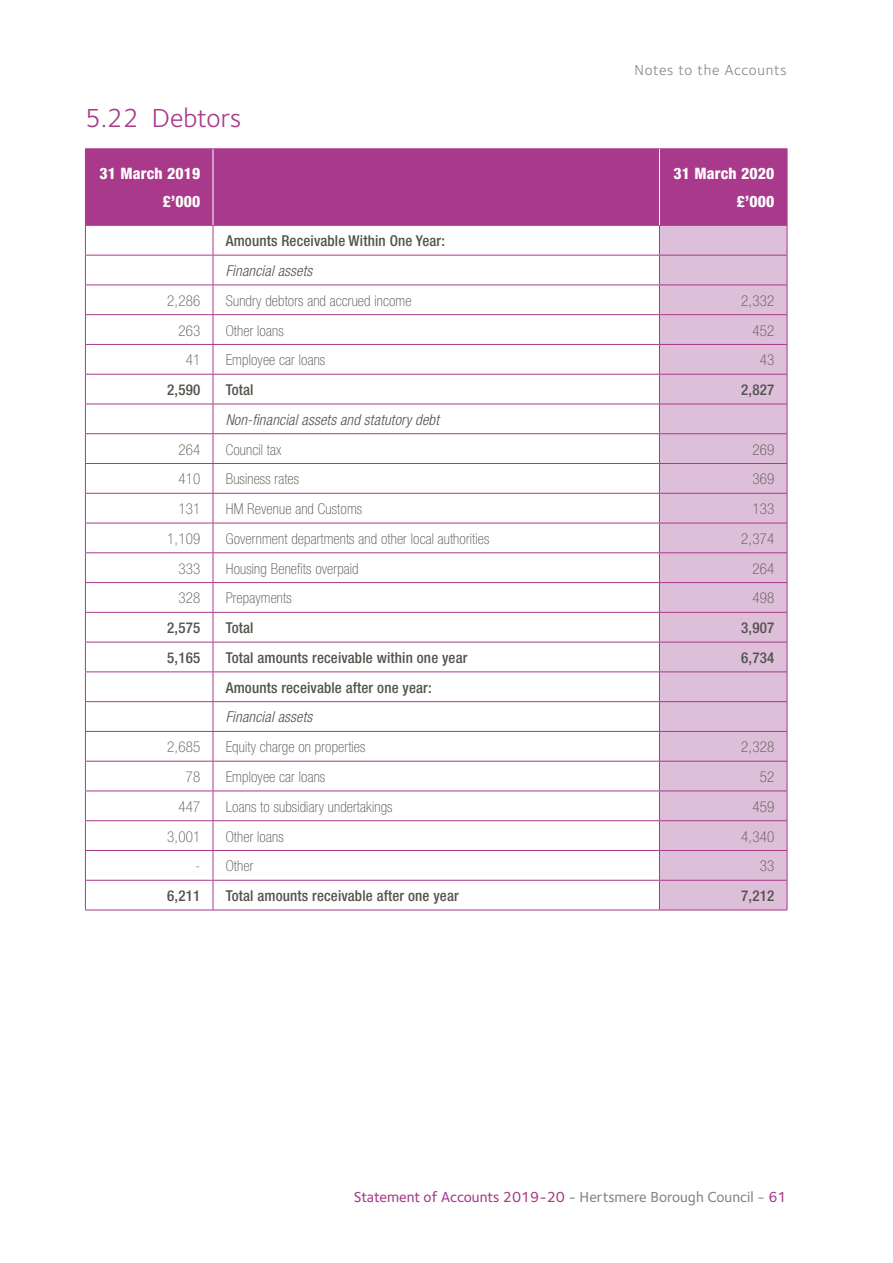
<style>
.page{position:relative;width:893px;height:1263px;background:#fff}
.page>*{position:absolute;margin:0;border:0;box-sizing:border-box;transform-origin:0 0}
.t1{font:27px "Foundry Sterling";color:#a9398a}
.t2{font:800 condensed 15.75px/28px "Helvetica Neue";letter-spacing:.01em;color:#fff;text-align:right}
.t3{font:100 condensed 15px "Helvetica Neue";letter-spacing:.01em;color:#53534d}
.t4{font:500 condensed 15px "Helvetica Neue";letter-spacing:.01em;color:#53534d}
.t5{font:italic 300 condensed 15px "Helvetica Neue";letter-spacing:.01em;color:#53534d}
.t6{font:500 15px "Foundry Sterling";color:#a9398a}
.t7{font:15px "Foundry Sterling";letter-spacing:.05em;color:#868688}
.s1{color:#868688}
</style>
<div class="page">
<div style="left:86px;top:149px;width:701px;height:76px;background:#a9398a"></div>
<svg style="left:86px;top:226px;width:127px;height:684px"></svg>
<svg style="left:214px;top:254px;width:445px;height:656px"></svg>
<div style="left:660px;top:226px;width:127px;height:684px;background:#debfd9"></div>
<hr style="left:85px;top:148px;width:128px;height:1px;background:#a9398a">
<hr style="left:85px;top:149px;width:1px;height:76px;background:#a9398a">
<hr style="left:213px;top:148px;width:446px;height:1px;background:#a9398a">
<hr style="left:659px;top:148px;width:128px;height:1px;background:#a9398a">
<hr style="left:787px;top:149px;width:1px;height:76px;background:#a9398a">
<hr style="left:85px;top:225px;width:128px;height:1px;background:#a9398a">
<hr style="left:213px;top:225px;width:446px;height:1px;background:#a9398a">
<hr style="left:659px;top:225px;width:128px;height:1px;background:#a9398a">
<hr style="left:85px;top:255px;width:128px;height:1px;background:#a9398a">
<hr style="left:213px;top:255px;width:446px;height:1px;background:#a9398a">
<hr style="left:659px;top:255px;width:128px;height:1px;background:#a9398a">
<hr style="left:85px;top:284px;width:128px;height:1px;background:#a9398a">
<hr style="left:213px;top:284px;width:446px;height:1px;background:#a9398a">
<hr style="left:659px;top:284px;width:128px;height:1px;background:#a9398a">
<hr style="left:85px;top:314px;width:128px;height:1px;background:#a9398a">
<hr style="left:213px;top:314px;width:446px;height:1px;background:#a9398a">
<hr style="left:659px;top:314px;width:128px;height:1px;background:#a9398a">
<hr style="left:85px;top:344px;width:128px;height:1px;background:#a9398a">
<hr style="left:213px;top:344px;width:446px;height:1px;background:#a9398a">
<hr style="left:659px;top:344px;width:128px;height:1px;background:#a9398a">
<hr style="left:85px;top:374px;width:128px;height:1px;background:#a9398a">
<hr style="left:213px;top:374px;width:446px;height:1px;background:#a9398a">
<hr style="left:659px;top:374px;width:128px;height:1px;background:#a9398a">
<hr style="left:85px;top:404px;width:128px;height:1px;background:#a9398a">
<hr style="left:213px;top:404px;width:446px;height:1px;background:#a9398a">
<hr style="left:659px;top:404px;width:128px;height:1px;background:#a9398a">
<hr style="left:85px;top:433px;width:128px;height:1px;background:#a9398a">
<hr style="left:213px;top:433px;width:446px;height:1px;background:#a9398a">
<hr style="left:659px;top:433px;width:128px;height:1px;background:#a9398a">
<hr style="left:85px;top:463px;width:128px;height:1px;background:#a9398a">
<hr style="left:213px;top:463px;width:446px;height:1px;background:#a9398a">
<hr style="left:659px;top:463px;width:128px;height:1px;background:#a9398a">
<hr style="left:85px;top:493px;width:128px;height:1px;background:#a9398a">
<hr style="left:213px;top:493px;width:446px;height:1px;background:#a9398a">
<hr style="left:659px;top:493px;width:128px;height:1px;background:#a9398a">
<hr style="left:85px;top:523px;width:128px;height:1px;background:#a9398a">
<hr style="left:213px;top:523px;width:446px;height:1px;background:#a9398a">
<hr style="left:659px;top:523px;width:128px;height:1px;background:#a9398a">
<hr style="left:85px;top:552px;width:128px;height:1px;background:#a9398a">
<hr style="left:213px;top:552px;width:446px;height:1px;background:#a9398a">
<hr style="left:659px;top:552px;width:128px;height:1px;background:#a9398a">
<hr style="left:85px;top:582px;width:128px;height:1px;background:#a9398a">
<hr style="left:213px;top:582px;width:446px;height:1px;background:#a9398a">
<hr style="left:659px;top:582px;width:128px;height:1px;background:#a9398a">
<hr style="left:85px;top:612px;width:128px;height:1px;background:#a9398a">
<hr style="left:213px;top:612px;width:446px;height:1px;background:#a9398a">
<hr style="left:659px;top:612px;width:128px;height:1px;background:#a9398a">
<hr style="left:85px;top:642px;width:128px;height:1px;background:#a9398a">
<hr style="left:213px;top:642px;width:446px;height:1px;background:#a9398a">
<hr style="left:659px;top:642px;width:128px;height:1px;background:#a9398a">
<hr style="left:85px;top:671px;width:128px;height:1px;background:#a9398a">
<hr style="left:213px;top:671px;width:446px;height:1px;background:#a9398a">
<hr style="left:659px;top:671px;width:128px;height:1px;background:#a9398a">
<hr style="left:85px;top:701px;width:128px;height:1px;background:#a9398a">
<hr style="left:213px;top:701px;width:446px;height:1px;background:#a9398a">
<hr style="left:659px;top:701px;width:128px;height:1px;background:#a9398a">
<hr style="left:85px;top:731px;width:128px;height:1px;background:#a9398a">
<hr style="left:213px;top:731px;width:446px;height:1px;background:#a9398a">
<hr style="left:659px;top:731px;width:128px;height:1px;background:#a9398a">
<hr style="left:85px;top:761px;width:128px;height:1px;background:#a9398a">
<hr style="left:213px;top:761px;width:446px;height:1px;background:#a9398a">
<hr style="left:659px;top:761px;width:128px;height:1px;background:#a9398a">
<hr style="left:85px;top:790px;width:128px;height:1px;background:#a9398a">
<hr style="left:213px;top:790px;width:446px;height:1px;background:#a9398a">
<hr style="left:659px;top:790px;width:128px;height:1px;background:#a9398a">
<hr style="left:85px;top:820px;width:128px;height:1px;background:#a9398a">
<hr style="left:213px;top:820px;width:446px;height:1px;background:#a9398a">
<hr style="left:659px;top:820px;width:128px;height:1px;background:#a9398a">
<hr style="left:85px;top:850px;width:128px;height:1px;background:#a9398a">
<hr style="left:213px;top:850px;width:446px;height:1px;background:#a9398a">
<hr style="left:659px;top:850px;width:128px;height:1px;background:#a9398a">
<hr style="left:85px;top:880px;width:128px;height:1px;background:#a9398a">
<svg style="left:85px;top:226px;width:1px;height:684px"></svg>
<hr style="left:213px;top:880px;width:446px;height:1px;background:#a9398a">
<svg style="left:213px;top:226px;width:1px;height:684px"></svg>
<hr style="left:659px;top:880px;width:128px;height:1px;background:#a9398a">
<svg style="left:659px;top:226px;width:1px;height:684px"></svg>
<svg style="left:787px;top:226px;width:1px;height:684px"></svg>
<hr style="left:85px;top:910px;width:128px;height:1px;background:#a9398a">
<hr style="left:213px;top:910px;width:446px;height:1px;background:#a9398a">
<hr style="left:659px;top:910px;width:128px;height:1px;background:#a9398a">
<hr style="left:213px;top:149px;width:1px;height:76px;background:#fff">
<hr style="left:659px;top:149px;width:1px;height:76px;background:#fff">
<p class="t7" style="left:634px;top:62px;width:154px">Notes to the Accounts</p>
<h1 class="t1" style="left:85px;top:103px;width:158px">5.22 Debtors</h1>
<p class="t2" style="left:99px;top:159px;width:102px">31 March 2019 £’000</p>
<p class="t2" style="left:673px;top:159px;width:102px">31 March 2020 £’000</p>
<p class="t4" style="left:226px;top:232px;width:221px">Amounts Receivable Within One Year:</p>
<p class="t5" style="left:226px;top:262px;width:88px">Financial assets</p>
<p class="t3" style="left:167px;top:292px;width:34px">2,286</p>
<p class="t3" style="left:226px;top:292px;width:187px">Sundry debtors and accrued income</p>
<p class="t3" style="left:741px;top:292px;width:34px">2,332</p>
<p class="t3" style="left:178px;top:322px;width:23px">263</p>
<p class="t3" style="left:226px;top:322px;width:59px">Other loans</p>
<p class="t3" style="left:752px;top:322px;width:23px">452</p>
<p class="t3" style="left:186px;top:352px;width:16px">41</p>
<p class="t3" style="left:226px;top:352px;width:101px">Employee car loans</p>
<p class="t3" style="left:760px;top:352px;width:16px">43</p>
<p class="t4" style="left:167px;top:381px;width:34px">2,590</p>
<p class="t4" style="left:226px;top:381px;width:29px">Total</p>
<p class="t4" style="left:741px;top:381px;width:34px">2,827</p>
<p class="t5" style="left:226px;top:411px;width:215px">Non-financial assets and statutory debt</p>
<p class="t3" style="left:178px;top:441px;width:23px">264</p>
<p class="t3" style="left:226px;top:441px;width:57px">Council tax</p>
<p class="t3" style="left:752px;top:441px;width:23px">269</p>
<p class="t3" style="left:178px;top:471px;width:23px">410</p>
<p class="t3" style="left:226px;top:471px;width:75px">Business rates</p>
<p class="t3" style="left:752px;top:471px;width:23px">369</p>
<p class="t3" style="left:178px;top:500px;width:23px">131</p>
<p class="t3" style="left:226px;top:500px;width:138px">HM Revenue and Customs</p>
<p class="t3" style="left:752px;top:500px;width:23px">133</p>
<p class="t3" style="left:167px;top:530px;width:34px">1,109</p>
<p class="t3" style="left:226px;top:530px;width:265px">Government departments and other local authorities</p>
<p class="t3" style="left:741px;top:530px;width:34px">2,374</p>
<p class="t3" style="left:178px;top:560px;width:23px">333</p>
<p class="t3" style="left:226px;top:560px;width:134px">Housing Benefits overpaid</p>
<p class="t3" style="left:752px;top:560px;width:23px">264</p>
<p class="t3" style="left:178px;top:590px;width:23px">328</p>
<p class="t3" style="left:226px;top:590px;width:67px">Prepayments</p>
<p class="t3" style="left:752px;top:590px;width:23px">498</p>
<p class="t4" style="left:167px;top:619px;width:35px">2,575</p>
<p class="t4" style="left:226px;top:619px;width:29px">Total</p>
<p class="t4" style="left:741px;top:619px;width:35px">3,907</p>
<p class="t4" style="left:167px;top:648px;width:35px">5,165</p>
<p class="t4" style="left:226px;top:648px;width:243px">Total amounts receivable within one year</p>
<p class="t4" style="left:741px;top:648px;width:35px">6,734</p>
<p class="t4" style="left:226px;top:678px;width:207px">Amounts receivable after one year:</p>
<p class="t5" style="left:226px;top:708px;width:88px">Financial assets</p>
<p class="t3" style="left:167px;top:738px;width:34px">2,685</p>
<p class="t3" style="left:226px;top:738px;width:141px">Equity charge on properties</p>
<p class="t3" style="left:741px;top:738px;width:35px">2,328</p>
<p class="t3" style="left:186px;top:768px;width:16px">78</p>
<p class="t3" style="left:226px;top:768px;width:101px">Employee car loans</p>
<p class="t3" style="left:760px;top:768px;width:16px">52</p>
<p class="t3" style="left:178px;top:798px;width:23px">447</p>
<p class="t3" style="left:226px;top:798px;width:168px">Loans to subsidiary undertakings</p>
<p class="t3" style="left:752px;top:798px;width:23px">459</p>
<p class="t3" style="left:167px;top:828px;width:34px">3,001</p>
<p class="t3" style="left:226px;top:828px;width:59px">Other loans</p>
<p class="t3" style="left:741px;top:828px;width:34px">4,340</p>
<p class="t3" style="left:195px;top:858px;width:59px">- Other</p>
<p class="t3" style="left:760px;top:858px;width:16px">33</p>
<p class="t4" style="left:167px;top:887px;width:34px">6,211</p>
<p class="t4" style="left:226px;top:887px;width:235px">Total amounts receivable after one year</p>
<p class="t4" style="left:741px;top:887px;width:34px">7,212</p>
<p class="t6" style="left:354px;top:1188px;width:434px">Statement of Accounts 2019-20 <span class="s1">- Hertsmere Borough Council -</span> 61</p>
</div>
